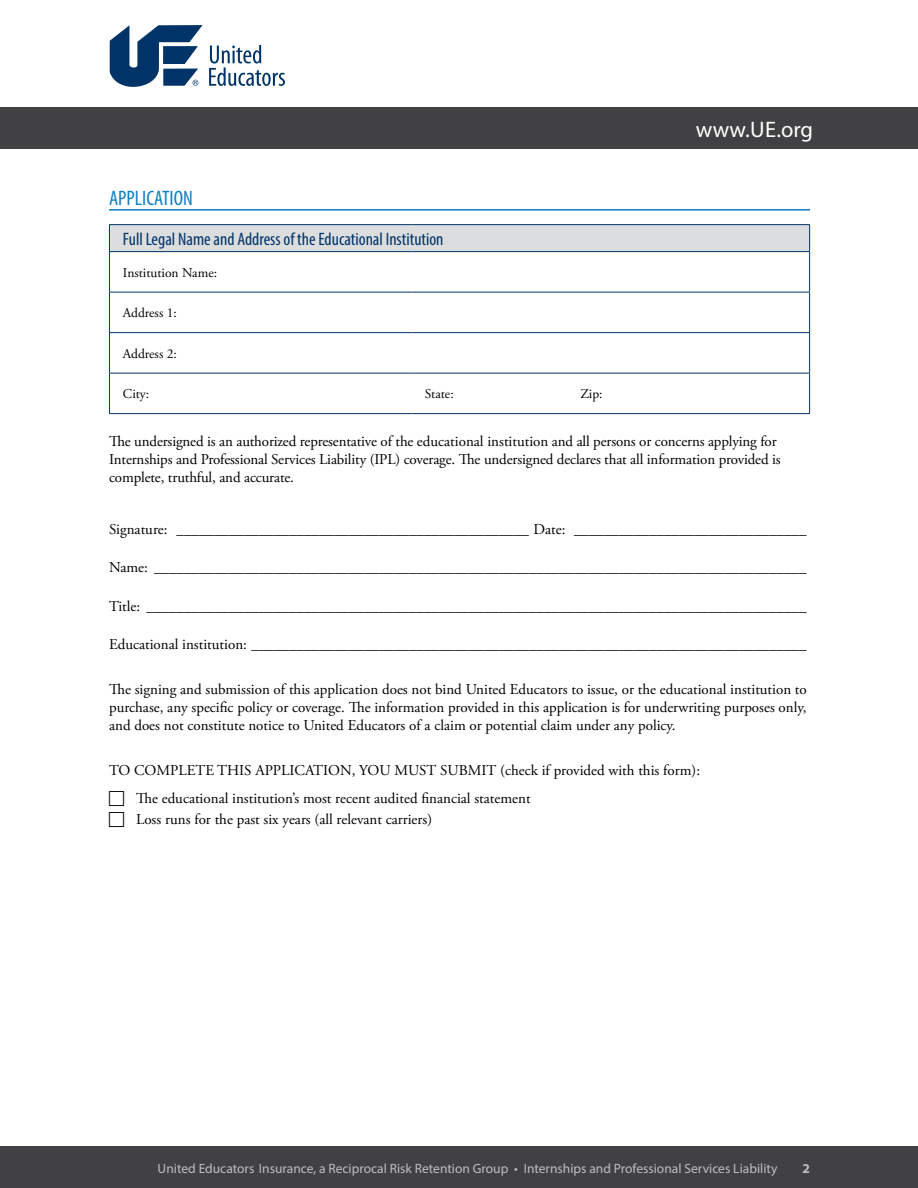
<style>
.page{position:relative;width:918px;height:1188px;background:#fff}
.page>*{position:absolute;margin:0;border:0;box-sizing:border-box;transform-origin:0 0}
.t1{font:22.5px "Myriad Pro";letter-spacing:.01em;color:#fff}
.t2{font:condensed 21px "Myriad Pro";color:#0f7ec3}
.t3{font:condensed 18px "Myriad Pro";color:#003468}
.t4{font:15px/18px "Adobe Garamond Pro";color:#000}
.t5{font:13.5px "Myriad Pro";color:#bcbec0}
.t6{font:13.5px "Adobe Garamond Pro";color:#000}
.t7{font:700 13.5px "Myriad Pro";color:#bcbec0}
</style>
<div class="page">
<div style="left:0;top:107px;width:918px;height:41px;background:#414042"></div>
<svg style="left:110px;top:25px;width:93px;height:62px"></svg>
<svg style="left:209px;top:45px;width:76px;height:41px"></svg>
<div style="left:0;top:1147px;width:918px;height:41px;background:#414042"></div>
<hr style="left:109px;top:209px;width:701px;height:2px;background:#0f7ec3">
<div style="left:109px;top:225px;width:701px;height:27px;background:#dcddde"></div>
<hr style="left:109px;top:224px;width:302px;height:1px;background:#003468">
<svg style="left:109px;top:225px;width:1px;height:26px"></svg>
<hr style="left:411px;top:224px;width:156px;height:1px;background:#003468">
<hr style="left:567px;top:224px;width:243px;height:1px;background:#003468">
<svg style="left:809px;top:225px;width:1px;height:26px"></svg>
<hr style="left:109px;top:251px;width:302px;height:1px;background:#003468">
<hr style="left:109px;top:252px;width:1px;height:40px;background:#003468">
<hr style="left:411px;top:251px;width:156px;height:1px;background:#003468">
<hr style="left:567px;top:251px;width:243px;height:1px;background:#003468">
<hr style="left:809px;top:252px;width:1px;height:40px;background:#003468">
<hr style="left:109px;top:292px;width:302px;height:1px;background:#003468">
<hr style="left:109px;top:292px;width:1px;height:40px;background:#003468">
<hr style="left:411px;top:292px;width:156px;height:1px;background:#003468">
<hr style="left:567px;top:292px;width:243px;height:1px;background:#003468">
<hr style="left:809px;top:292px;width:1px;height:40px;background:#003468">
<hr style="left:109px;top:332px;width:302px;height:1px;background:#003468">
<hr style="left:109px;top:333px;width:1px;height:40px;background:#003468">
<hr style="left:411px;top:332px;width:156px;height:1px;background:#003468">
<hr style="left:567px;top:332px;width:243px;height:1px;background:#003468">
<hr style="left:809px;top:333px;width:1px;height:40px;background:#003468">
<hr style="left:109px;top:373px;width:302px;height:1px;background:#003468">
<hr style="left:109px;top:374px;width:1px;height:39px;background:#003468">
<hr style="left:411px;top:373px;width:156px;height:1px;background:#003468">
<hr style="left:567px;top:373px;width:243px;height:1px;background:#003468">
<hr style="left:809px;top:374px;width:1px;height:39px;background:#003468">
<hr style="left:109px;top:413px;width:302px;height:1px;background:#003468">
<hr style="left:411px;top:413px;width:156px;height:1px;background:#003468">
<hr style="left:567px;top:413px;width:243px;height:1px;background:#003468">
<h1 class="t1" style="left:696px;top:116px;width:119px">www.UE.org</h1>
<h2 class="t2" style="left:109px;top:185px;width:85px">APPLICATION</h2>
<p class="t3" style="left:123px;top:228px;width:322px">Full Legal Name and Address of the Educational Institution</p>
<p class="t6" style="left:123px;top:264px;width:96px">Institution Name:</p>
<p class="t6" style="left:123px;top:305px;width:55px">Address 1:</p>
<p class="t6" style="left:123px;top:345px;width:55px">Address 2:</p>
<p class="t6" style="left:123px;top:386px;width:28px">City:</p>
<p class="t6" style="left:425px;top:386px;width:30px">State:</p>
<p class="t6" style="left:580px;top:386px;width:24px">Zip:</p>
<p class="t4" style="left:109px;top:433px;width:673px">The undersigned is an authorized representative of the educational institution and all persons or concerns applying for<br>Internships and Professional Services Liability (IPL) coverage. The undersigned declares that all information provided is complete, truthful, and accurate.</p>
<p class="t4" style="left:109px;top:521px;width:699px">Signature: _______________________________________________ Date: _______________________________</p>
<p class="t4" style="left:109px;top:559px;width:699px">Name: _______________________________________________________________________________________</p>
<p class="t4" style="left:109px;top:597px;width:699px">Title: ________________________________________________________________________________________</p>
<p class="t4" style="left:109px;top:636px;width:699px">Educational institution: __________________________________________________________________________</p>
<p class="t4" style="left:109px;top:681px;width:699px;text-align:justify">The signing and submission of this application does not bind United Educators to issue, or the educational institution to purchase, any specific policy or coverage. The information provided in this application is for underwriting purposes only, and does not constitute notice to United Educators of a claim or potential claim under any policy.</p>
<p class="t4" style="left:136px;top:757px;width:566px;line-height:27.8px;text-indent:-27px">TO COMPLETE THIS APPLICATION, YOU MUST SUBMIT (check if provided with this form):<br>The educational institution’s most recent audited financial statement</p>
<p class="t4" style="left:136px;top:810px;width:298px">Loss runs for the past six years (all relevant carriers)</p>
<p class="t5" style="left:158px;top:1161px;width:621px">United Educators Insurance, a Reciprocal Risk Retention Group • Internships and Professional Services Liability</p>
<p class="t7" style="left:803px;top:1160px;width:9px">2</p>
</div>
